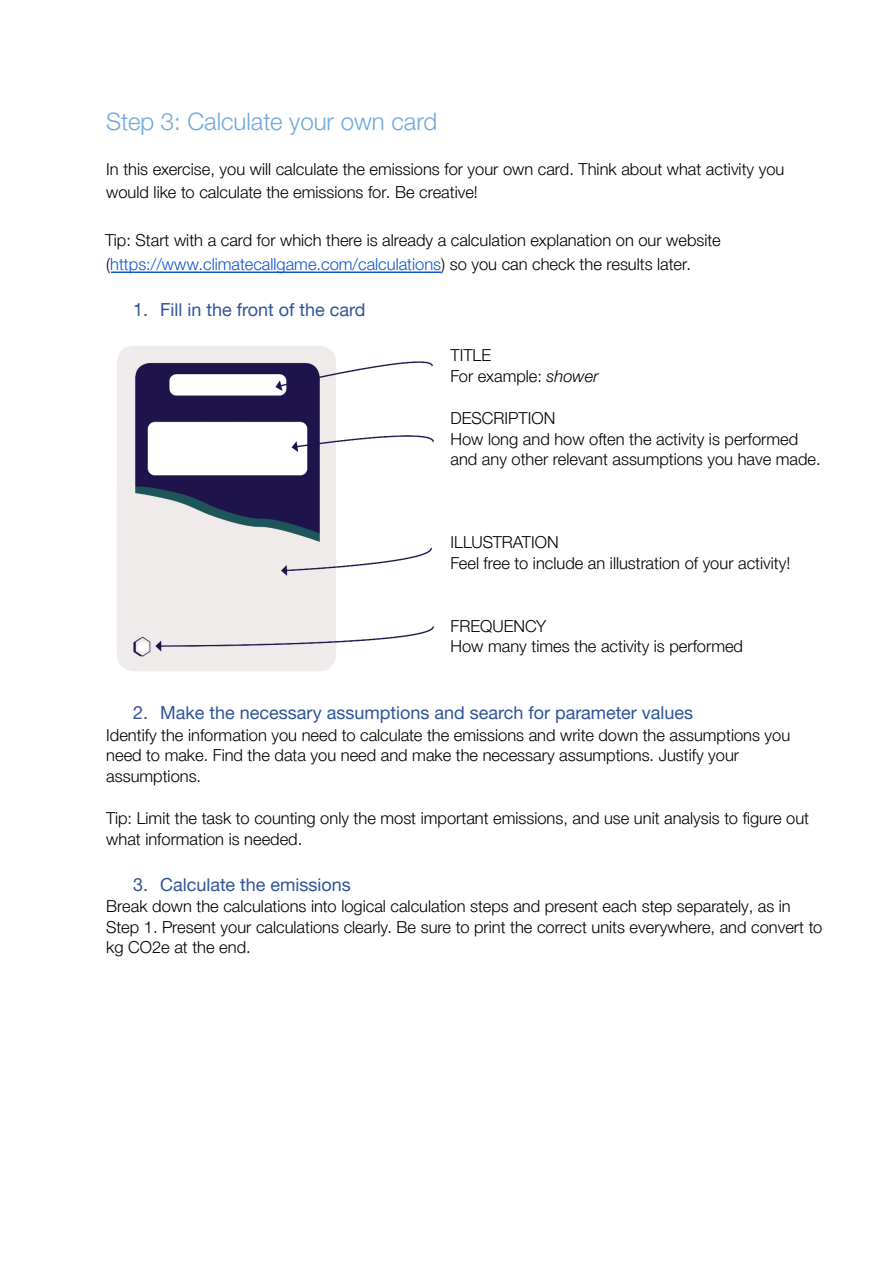
<style>
.page{position:relative;width:894px;height:1263px;background:#fff}
.page>*{position:absolute;margin:0;border:0;box-sizing:border-box;transform-origin:0 0}
.t1{font:300 24px "Helvetica Neue";color:#6fa8dc}
.t2{font:18px "Helvetica Neue";color:#2f5496}
.t3{font:300 16.5px/20.9px "Helvetica Neue";color:#000}
.s1{color:#15c}
.s2{font-style:italic}
</style>
<div class="page">
<hr style="left:111px;top:271px;width:330px;height:2px;background:#15c">
<img style="left:117px;top:346px;width:317px;height:325px">
<h1 class="t1" style="left:106px;top:106px;width:333px">Step 3: Calculate your own card</h1>
<p class="t3" style="left:106px;top:157px;width:680px;line-height:23.9px">In this exercise, you will calculate the emissions for your own card. Think about what activity you would like to calculate the emissions for. Be creative!</p>
<p class="t3" style="left:105px;top:229px;width:617px;line-height:23.9px">Tip: Start with a card for which there is already a calculation explanation on our website (<span class="s1">https://www.climatecallgame.com/calculations</span>) so you can check the results later.</p>
<p class="t2" style="left:133px;top:298px;width:234px">1. Fill in the front of the card</p>
<p class="t3" style="left:451px;top:345px;width:150px">TITLE<br>For example: <span class="s2">shower</span></p>
<p class="t3" style="left:451px;top:408px;width:372px">DESCRIPTION<br>How long and how often the activity is performed and any other relevant assumptions you have made.</p>
<p class="t3" style="left:451px;top:532px;width:341px">ILLUSTRATION<br>Feel free to include an illustration of your activity!</p>
<p class="t3" style="left:451px;top:616px;width:294px">FREQUENCY<br>How many times the activity is performed</p>
<p class="t2" style="left:133px;top:702px;width:561px">2. Make the necessary assumptions and search for parameter values</p>
<p class="t3" style="left:106px;top:724px;width:685px">Identify the information you need to calculate the emissions and write down the assumptions you need to make. Find the data you need and make the necessary assumptions. Justify your assumptions.</p>
<p class="t3" style="left:106px;top:808px;width:704px">Tip: Limit the task to counting only the most important emissions, and use unit analysis to figure out what information is needed.</p>
<p class="t2" style="left:133px;top:873px;width:219px">3. Calculate the emissions</p>
<p class="t3" style="left:106px;top:896px;width:718px">Break down the calculations into logical calculation steps and present each step separately, as in<br>Step 1. Present your calculations clearly. Be sure to print the correct units everywhere, and convert to kg CO2e at the end.</p>
</div>
